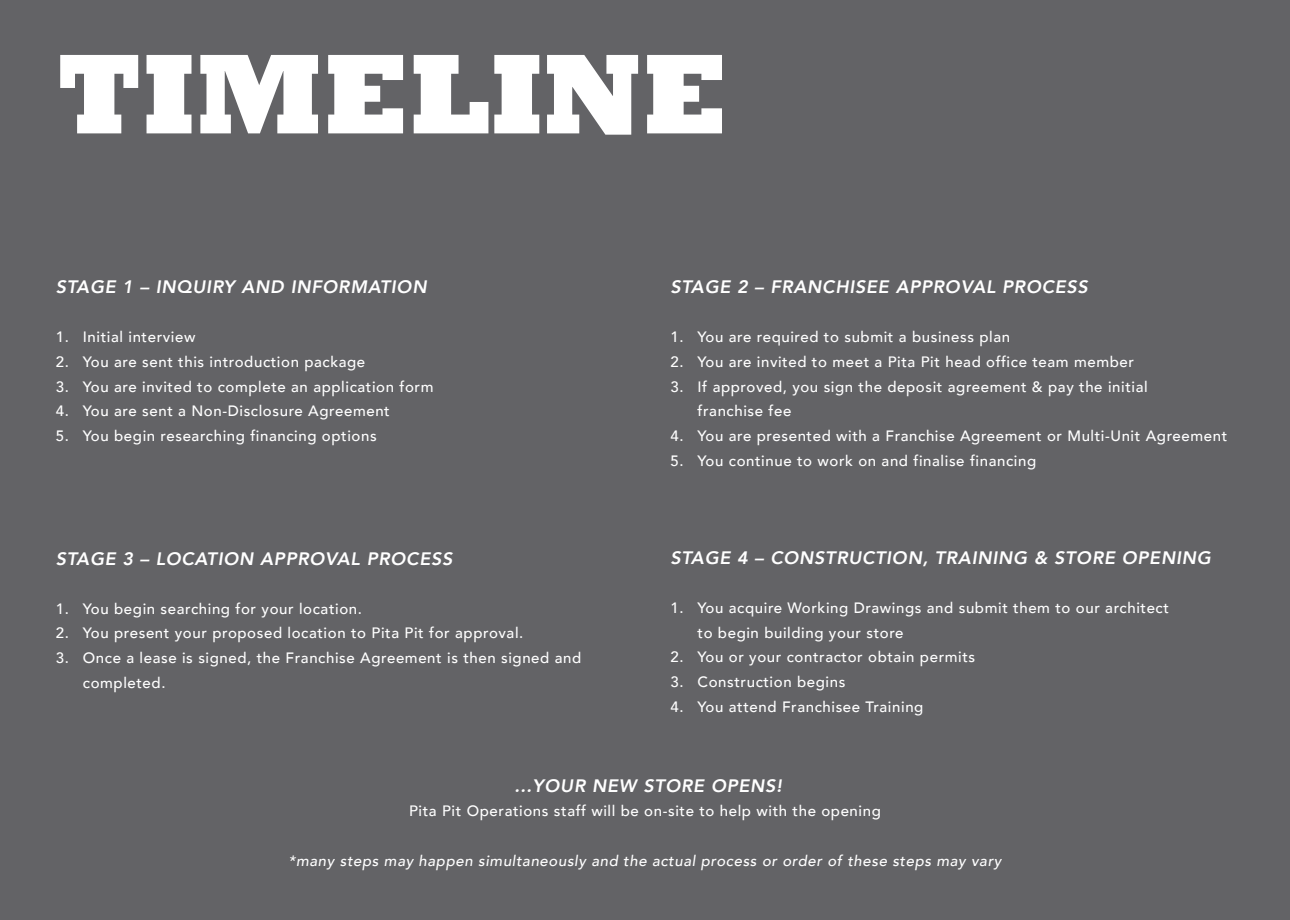
<style>
.page{position:relative;width:1290px;height:920px;background:#fff}
.page>*{position:absolute;margin:0;border:0;box-sizing:border-box;transform-origin:0 0}
.t1{font:800 115.5px "Rockwell Std";color:#fff}
.t2{font:italic 800 18px "Avenir";letter-spacing:.04em;color:#fff}
.t3{font:500 15px/24.6px "Avenir";letter-spacing:.04em;color:#fff}
.t4{font:italic 500 15px "Avenir";letter-spacing:.04em;color:#fff}
</style>
<div class="page">
<div style="left:0;top:0;width:1289px;height:919px;background:#636366"></div>
<p class="t1" style="left:56px;top:22px;width:674px">TIMELINE</p>
<p class="t2" style="left:56px;top:276px;width:372px">STAGE 1 – INQUIRY AND INFORMATION</p>
<p class="t3" style="left:56px;top:324px;width:141px">1. Initial interview</p>
<p class="t3" style="left:56px;top:349px;width:311px">2. You are sent this introduction package</p>
<p class="t3" style="left:56px;top:373px;width:379px">3. You are invited to complete an application form</p>
<p class="t3" style="left:56px;top:398px;width:335px">4. You are sent a Non-Disclosure Agreement</p>
<p class="t3" style="left:56px;top:422px;width:322px">5. You begin researching financing options</p>
<p class="t2" style="left:56px;top:547px;width:398px">STAGE 3 – LOCATION APPROVAL PROCESS</p>
<p class="t3" style="left:56px;top:595px;width:308px">1. You begin searching for your location.</p>
<p class="t3" style="left:56px;top:620px;width:469px">2. You present your proposed location to Pita Pit for approval.</p>
<p class="t3" style="left:83px;top:644px;width:500px;text-indent:-27px">3. Once a lease is signed, the Franchise Agreement is then signed and completed.</p>
<p class="t2" style="left:670px;top:276px;width:419px">STAGE 2 – FRANCHISEE APPROVAL PROCESS</p>
<p class="t3" style="left:670px;top:324px;width:341px">1. You are required to submit a business plan</p>
<p class="t3" style="left:670px;top:349px;width:465px">2. You are invited to meet a Pita Pit head office team member</p>
<p class="t3" style="left:697px;top:373px;width:451px;text-indent:-27px">3. If approved, you sign the deposit agreement &amp; pay the initial franchise fee</p>
<p class="t3" style="left:670px;top:422px;width:558px">4. You are presented with a Franchise Agreement or Multi-Unit Agreement</p>
<p class="t3" style="left:670px;top:447px;width:367px">5. You continue to work on and finalise financing</p>
<p class="t2" style="left:670px;top:547px;width:542px">STAGE 4 – CONSTRUCTION, TRAINING &amp; STORE OPENING</p>
<p class="t3" style="left:697px;top:595px;width:473px;text-indent:-27px">1. You acquire Working Drawings and submit them to our architect to begin building your store</p>
<p class="t3" style="left:670px;top:644px;width:306px">2. You or your contractor obtain permits</p>
<p class="t3" style="left:670px;top:668px;width:176px">3. Construction begins</p>
<p class="t3" style="left:670px;top:693px;width:254px">4. You attend Franchisee Training</p>
<p class="t2" style="left:514px;top:774px;width:269px">...YOUR NEW STORE OPENS!</p>
<p class="t3" style="left:409px;top:798px;width:473px">Pita Pit Operations staff will be on-site to help with the opening</p>
<p class="t4" style="left:289px;top:851px;width:714px">*many steps may happen simultaneously and the actual process or order of these steps may vary</p>
</div>
